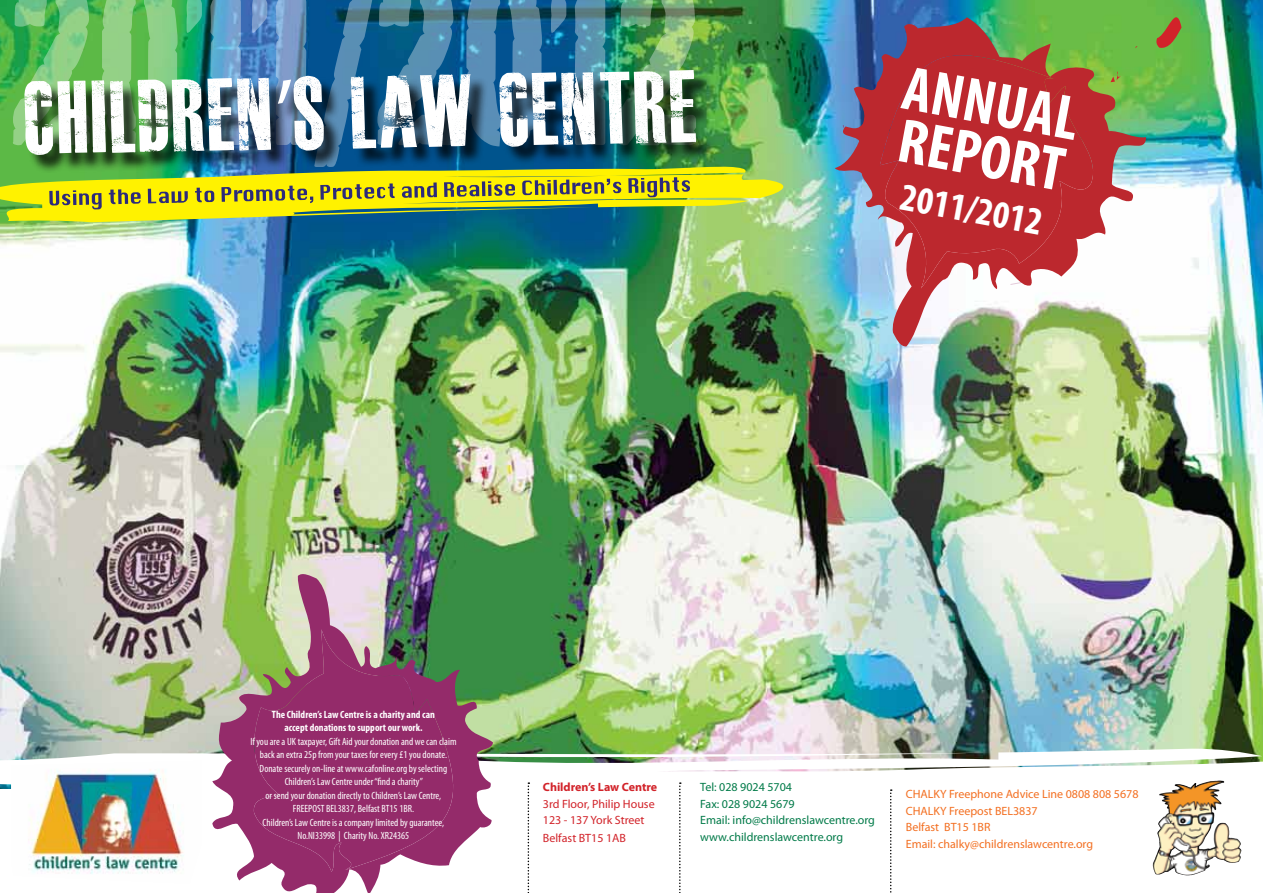
<style>
.page{position:relative;width:1263px;height:893px;background:#fff}
.page>*{position:absolute;margin:0;border:0;box-sizing:border-box;transform-origin:0 0}
.t1{font:700 condensed 63px/52.5px "Myriad Pro";color:#fff}
.t2{font:700 condensed 39px "Myriad Pro";color:#fff}
.t3{font:12px/16.5px "Myriad Pro";color:#f36f21}
.t4{font:12px/16.5px "Myriad Pro";color:#007a48}
.t5{font:12px/16.5px "Myriad Pro";color:#d2232a}
.t6{font:700 12px "Myriad Pro";color:#d2232a}
.t7{font:condensed 10.5px/13.5px "Myriad Pro";color:#fff;text-align:center}
.t8{font:700 condensed 10.5px/13.5px "Myriad Pro";color:#fff;text-align:center}
</style>
<div class="page">
<img style="left:0;top:0;width:1263px;height:749px">
<svg style="left:0;top:749px;width:1263px;height:90px"></svg>
<img style="left:212px;top:571px;width:281px;height:322px">
<svg style="left:249px;top:629px;width:212px;height:243px;background:#93436d"></svg>
<img style="left:0;top:165px;width:792px;height:57px">
<img style="left:11px;top:761px;width:191px;height:113px">
<svg style="left:49px;top:177px;width:641px;height:32px;background:#c9c51d"></svg>
<svg style="left:528px;top:782px;width:1px;height:111px"></svg>
<svg style="left:679px;top:782px;width:2px;height:111px"></svg>
<svg style="left:890px;top:789px;width:2px;height:104px"></svg>
<svg style="left:1156px;top:17px;width:25px;height:31px"></svg>
<img style="left:835px;top:17px;width:311px;height:330px">
<svg style="left:880px;top:51px;width:214px;height:237px;background:#ac5c54"></svg>
<svg style="left:895px;top:67px;width:233px;height:251px;fill:#bc282e"></svg>
<img style="left:13px;top:0;width:683px;height:167px">
<div style="left:27px;top:72px;width:687px;height:101px;background:#000;opacity:.75"></div>
<img style="left:24px;top:70px;width:672px;height:85px">
<img style="left:1152px;top:781px;width:65px;height:95px">
<h1 class="t1" style="left:909px;top:60px;width:179px;rotate:11deg">ANNUAL<br>REPORT</h1>
<h2 class="t2" style="left:905px;top:172px;width:145px;rotate:10deg">2011/2012</h2>
<p class="t8" style="left:272px;top:707px;width:165px">The Children’s Law Centre is a charity and can accept donations to support our work.</p>
<p class="t7" style="left:250px;top:734px;width:208px">If you are a UK taxpayer, Gift Aid your donation and we can claim back an extra 25p from your taxes for every £1 you donate.<br>Donate securely on-line at www.cafonline.org by selecting Children’s Law Centre under “find a charity”<br>or send your donation directly to Children’s Law Centre, FREEPOST BEL3837, Belfast BT15 1BR.<br>Children’s Law Centre is a company limited by guarantee, No.NI33998 | Charity No. XR24365</p>
<p class="t6" style="left:543px;top:779px;width:116px">Children’s Law Centre</p>
<p class="t5" style="left:543px;top:795px;width:113px">3rd Floor, Philip House<br>123 - 137 York Street</p>
<p class="t5" style="left:543px;top:830px;width:85px">Belfast BT15 1AB</p>
<p class="t4" style="left:700px;top:779px;width:176px">Tel: 028 9024 5704<br>Fax: 028 9024 5679<br>Email: info@childrenslawcentre.org www.childrenslawcentre.org</p>
<p class="t3" style="left:906px;top:786px;width:234px">CHALKY Freephone Advice Line 0808 808 5678<br>CHALKY Freepost BEL3837<br>Belfast BT15 1BR<br>Email: chalky@childrenslawcentre.org</p>
</div>
